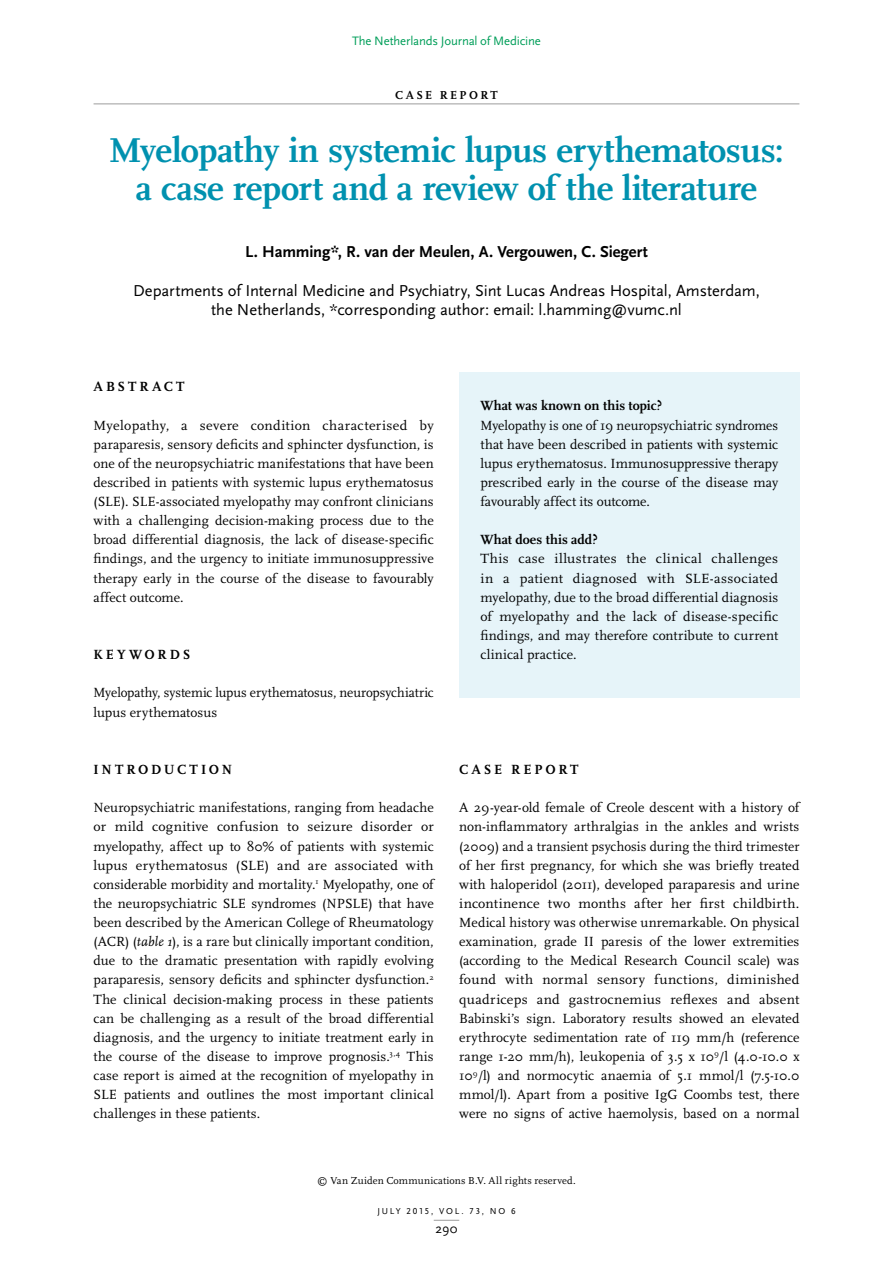
<style>
.page{position:relative;width:893px;height:1263px;background:#fff}
.page>*{position:absolute;margin:0;border:0;box-sizing:border-box;transform-origin:0 0}
.kop{font:700 36px/38.2px "Scala";letter-spacing:-.01em;color:#0091af;text-align:center}
.auteursinfo{font:16.5px/19.2px "Scala Sans";letter-spacing:-.005em;color:#000;text-align:center}
.auteurs{font:700 16.5px "Scala Sans";letter-spacing:-.005em;color:#000}
.brood{font:13.8px/19.2px "Scala";color:#000;text-align:justify}
.tussenkop_2{font:700 13.8px "Scala";color:#000}
.tussenkop_1{font:700 13.8px "Scala";letter-spacing:.205em;color:#000}
.tussenkop_1_1e{font:700 13.8px "Scala";letter-spacing:.22em;color:#000}
.tussenkop_1-2{font:700 13.8px "Scala";letter-spacing:.225em;color:#000}
.t1{font:13.5px "Scala Sans";color:#000}
.t2{font:12.75px "Scala Sans";letter-spacing:-.01em;color:#009e59}
.rubriek{font:700 12px "Scala";letter-spacing:.2em;color:#000}
.t3{font:10.5px "Scala";letter-spacing:.015em;color:#000}
.t4{font:9px "Scala Sans Caps";letter-spacing:.2em;color:#000}
.s1{font-style:italic}
</style>
<div class="page">
<svg style="left:434px;top:1220px;width:25px;height:1px"></svg>
<hr style="left:94px;top:104px;width:705px;height:1px;background:#9d9d9c">
<div style="left:459px;top:372px;width:340px;height:325px;background:#e6f4f9"></div>
<p class="t2" style="left:352px;top:34px;width:190px">The Netherlands Journal of Medicine</p>
<p class="rubriek" style="left:395px;top:88px;width:104px">CASE REPORT</p>
<p class="kop" style="left:109px;top:131px;width:676px">Myelopathy in systemic lupus erythematosus: a case report and a review of the literature</p>
<p class="auteurs" style="left:245px;top:243px;width:404px">L. Hamming*, R. van der Meulen, A. Vergouwen, C. Siegert</p>
<p class="auteursinfo" style="left:133px;top:281px;width:628px">Departments of Internal Medicine and Psychiatry, Sint Lucas Andreas Hospital, Amsterdam, the Netherlands, *corresponding author: email: l.hamming@vumc.nl</p>
<p class="tussenkop_1_1e" style="left:94px;top:379px;width:92px">ABSTRACT</p>
<p class="brood" style="left:94px;top:416px;width:342px">Myelopathy, a severe condition characterised by paraparesis, sensory deficits and sphincter dysfunction, is one of the neuropsychiatric manifestations that have been described in patients with systemic lupus erythematosus (SLE). SLE-associated myelopathy may confront clinicians with a challenging decision-making process due to the broad differential diagnosis, the lack of disease-specific findings, and the urgency to initiate immunosuppressive therapy early in the course of the disease to favourably affect outcome.</p>
<p class="tussenkop_1-2" style="left:94px;top:647px;width:99px">KEYWORDS</p>
<p class="brood" style="left:94px;top:683px;width:342px">Myelopathy, systemic lupus erythematosus, neuropsychiatric lupus erythematosus</p>
<p class="tussenkop_1" style="left:94px;top:762px;width:140px">INTRODUCTION</p>
<p class="brood" style="left:94px;top:798px;width:342px">Neuropsychiatric manifestations, ranging from headache or mild cognitive confusion to seizure disorder or myelopathy, affect up to 80% of patients with systemic lupus erythematosus (SLE) and are associated with considerable morbidity and mortality.<sup>1</sup> Myelopathy, one of the neuropsychiatric SLE syndromes (NPSLE) that have been described by the American College of Rheumatology (ACR) (<span class="s1">table 1</span>), is a rare but clinically important condition, due to the dramatic presentation with rapidly evolving paraparesis, sensory deficits and sphincter dysfunction.<sup>2<br></sup>The clinical decision-making process in these patients can be challenging as a result of the broad differential diagnosis, and the urgency to initiate treatment early in the course of the disease to improve prognosis.<sup>3,4</sup> This case report is aimed at the recognition of myelopathy in SLE patients and outlines the most important clinical challenges in these patients.</p>
<p class="tussenkop_2" style="left:480px;top:398px;width:183px">What was known on this topic?</p>
<p class="brood" style="left:480px;top:416px;width:299px">Myelopathy is one of 19 neuropsychiatric syndromes that have been described in patients with systemic lupus erythematosus. Immunosuppressive therapy prescribed early in the course of the disease may favourably affect its outcome.</p>
<p class="tussenkop_2" style="left:480px;top:532px;width:119px">What does this add?</p>
<p class="brood" style="left:480px;top:550px;width:299px">This case illustrates the clinical challenges in a patient diagnosed with SLE-associated myelopathy, due to the broad differential diagnosis of myelopathy and the lack of disease-specific findings, and may therefore contribute to current clinical practice.</p>
<p class="tussenkop_1" style="left:459px;top:762px;width:121px">CASE REPORT</p>
<p class="brood" style="left:459px;top:798px;width:342px">A 29-year-old female of Creole descent with a history of non-inflammatory arthralgias in the ankles and wrists (2009) and a transient psychosis during the third trimester of her first pregnancy, for which she was briefly treated with haloperidol (2011), developed paraparesis and urine incontinence two months after her first childbirth.<br>Medical history was otherwise unremarkable. On physical examination, grade II paresis of the lower extremities (according to the Medical Research Council scale) was found with normal sensory functions, diminished quadriceps and gastrocnemius reflexes and absent Babinski’s sign. Laboratory results showed an elevated erythrocyte sedimentation rate of 119 mm/h (reference range 1-20 mm/h), leukopenia of 3.5 x 10<sup>9</sup>/l (4.0-10.0 x 10<sup>9</sup>/l) and normocytic anaemia of 5.1 mmol/l (7.5-10.0 mmol/l). Apart from a positive IgG Coombs test, there were no signs of active haemolysis, based on a normal</p>
<p class="t3" style="left:317px;top:1174px;width:260px">© Van Zuiden Communications B.V. All rights reserved.</p>
<p class="t4" style="left:377px;top:1206px;width:140px">JULY 2015, VOL. 73, NO 6</p>
<p class="t1" style="left:436px;top:1221px;width:23px">290</p>
</div>
